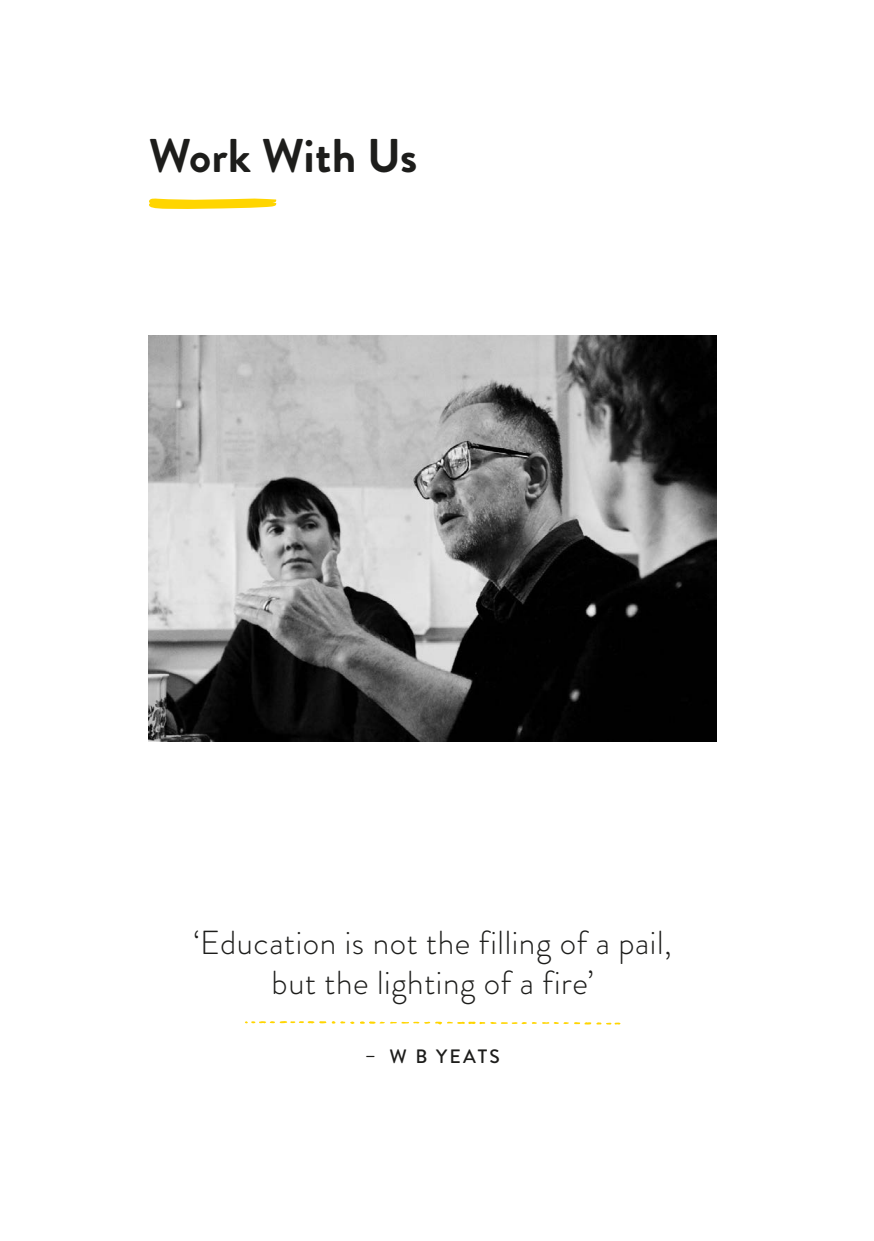
<style>
.page{position:relative;width:874px;height:1241px;background:#fff}
.page>*{position:absolute;margin:0;border:0;box-sizing:border-box;transform-origin:0 0}
._111{font:700 47.25px "Brandon Grotesque";letter-spacing:.005em;color:#1d1d1b}
.Q3{font:300 33.25px/40.2px "Brandon Grotesque";letter-spacing:.02em;color:#1d1d1b;text-align:center}
.Q2{font:500 19.25px "Brandon Grotesque";letter-spacing:.12em;color:#1d1d1b}
</style>
<div class="page">
<svg style="left:149px;top:198px;width:127px;height:11px"></svg>
<svg style="left:245px;top:1021px;width:376px;height:3px"></svg>
<img style="left:148px;top:335px;width:568px;height:406px">
<h1 class="_111" style="left:149px;top:123px;width:270px">Work With Us</h1>
<p class="Q3" style="left:193px;top:922px;width:479px">‘Education is not the filling of a pail, but the lighting of a fire’</p>
<p class="Q2" style="left:365px;top:1042px;width:136px">– W B YEATS</p>
</div>
